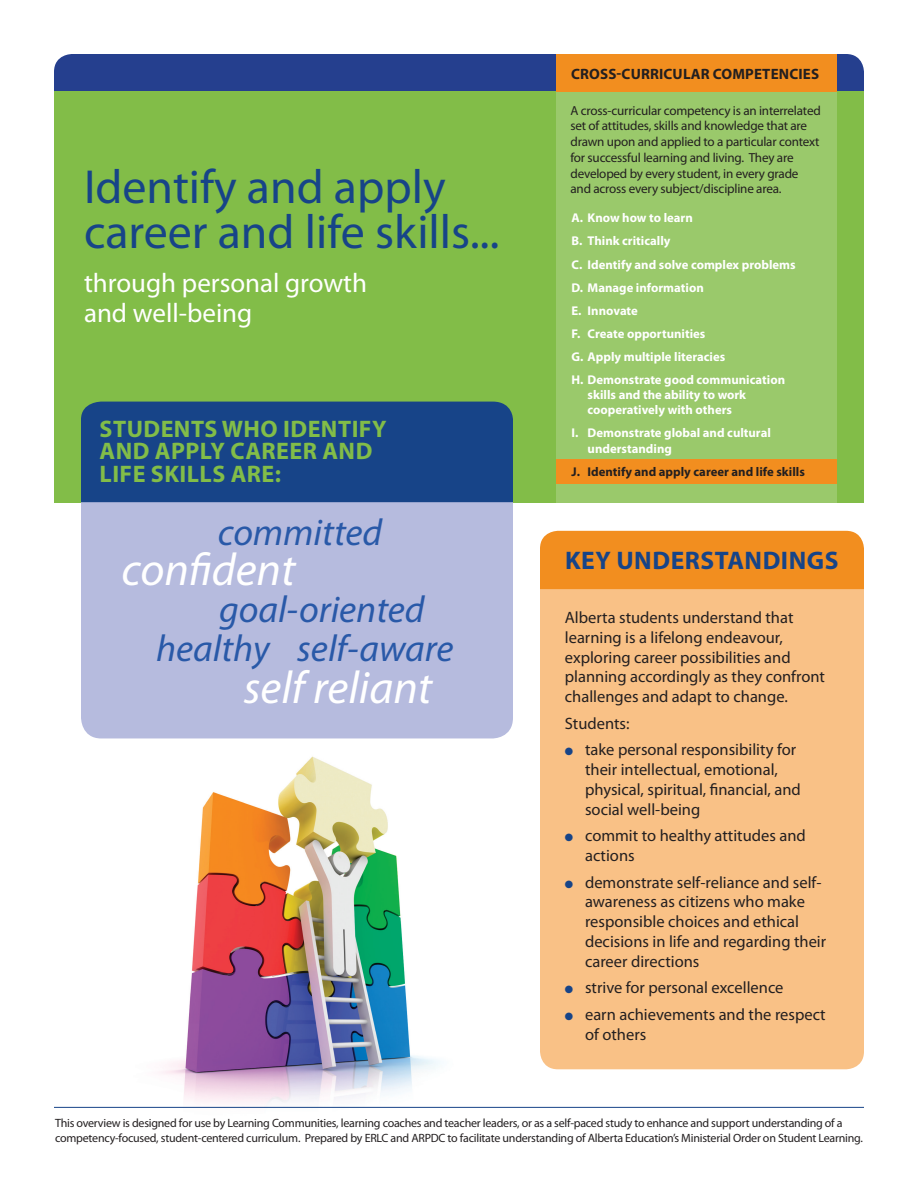
<style>
.page{position:relative;width:918px;height:1188px;background:#fff}
.page>*{position:absolute;margin:0;border:0;box-sizing:border-box;transform-origin:0 0}
.t1{font:48px/45px "Myriad Pro";color:#174488}
.t2{font:italic 45.9px "Myriad Pro";color:#fff}
.t3{font:italic 37.5px "Myriad Pro";color:#2959a8}
.t4{font:27px "Myriad Pro";color:#fff}
.t5{font:700 25.5px "Myriad Pro";letter-spacing:.02em;color:#174488}
.t6{font:700 24px/22.5px "Myriad Pro";letter-spacing:.02em;color:#82bd48}
.t7{font:16.5px/19.8px "Myriad Pro";color:#231f20}
.t8{font:700 15px "Myriad Pro";letter-spacing:.01em;color:#231f20}
.t9{font:13.2px/15.8px "Myriad Pro";letter-spacing:-.015em;color:#231f20}
.t10{font:700 12.75px/15.1px "Myriad Pro";color:#fff}
.t11{font:700 12.75px "Myriad Pro";color:#231f20}
.t12{font:12px/15px "Myriad Pro";letter-spacing:-.02em;color:#231f20}
.s1{color:#174488}
</style>
<div class="page">
<img style="left:111px;top:756px;width:370px;height:351px">
<div style="left:54px;top:54px;width:810px;height:68px;background:#253f8e;border-radius:18px"></div>
<div style="left:54px;top:91px;width:810px;height:411px;background:#82bd48"></div>
<div style="left:81px;top:402px;width:432px;height:100px;background:#174488"></div>
<div style="left:81px;top:502px;width:432px;height:236px;background:#b6bbde"></div>
<div style="left:540px;top:531px;width:324px;height:507px;background:#f28e1f;border-radius:18px"></div>
<div style="left:540px;top:589px;width:324px;height:480px;background:#f9c186"></div>
<div style="left:556px;top:91px;width:281px;height:412px;background:#9ac96b"></div>
<div style="left:556px;top:54px;width:281px;height:37px;background:#f28e1f"></div>
<hr style="left:54px;top:1107px;width:810px;height:1px;background:#174488">
<div style="left:556px;top:460px;width:281px;height:24px;background:#f28e1f"></div>
<p class="t1" style="left:84px;top:164px;width:417px">Identify and apply career and life skills...</p>
<p class="t4" style="left:84px;top:266px;width:285px">through personal growth</p>
<p class="t4" style="left:84px;top:296px;width:170px">and well-being</p>
<p class="t6" style="left:100px;top:417px;width:288px">STUDENTS WHO IDENTIFY<br>AND APPLY CAREER AND<br>LIFE SKILLS ARE:</p>
<p class="t3" style="left:218px;top:509px;width:166px">committed</p>
<p class="t2" style="left:121px;top:542px;width:176px">confident</p>
<p class="t3" style="left:219px;top:586px;width:207px">goal-oriented</p>
<p class="t3" style="left:156px;top:625px;width:299px">healthy self-aware</p>
<p class="t2" style="left:244px;top:659px;width:190px">self reliant</p>
<p class="t8" style="left:571px;top:64px;width:249px">CROSS-CURRICULAR COMPETENCIES</p>
<p class="t9" style="left:570px;top:102px;width:252px">A cross-curricular competency is an interrelated set of attitudes, skills and knowledge that are drawn upon and applied to a particular context for successful learning and living. They are developed by every student, in every grade and across every subject/discipline area.</p>
<p class="t10" style="left:572px;top:210px;width:123px">A. Know how to learn</p>
<p class="t10" style="left:572px;top:233px;width:101px">B. Think critically</p>
<p class="t10" style="left:572px;top:256px;width:226px">C. Identify and solve complex problems</p>
<p class="t10" style="left:572px;top:279px;width:134px">D. Manage information</p>
<p class="t10" style="left:572px;top:302px;width:68px">E. Innovate</p>
<p class="t10" style="left:572px;top:326px;width:135px">F. Create opportunities</p>
<p class="t10" style="left:572px;top:349px;width:155px">G. Apply multiple literacies</p>
<p class="t10" style="left:588px;top:372px;width:199px;text-indent:-16px">H. Demonstrate good communication skills and the ability to work cooperatively with others</p>
<p class="t10" style="left:588px;top:425px;width:185px;text-indent:-16px">I. Demonstrate global and cultural understanding</p>
<p class="t11" style="left:572px;top:463px;width:235px">J. Identify and apply career and life skills</p>
<p class="t5" style="left:565px;top:544px;width:275px">KEY UNDERSTANDINGS</p>
<p class="t7" style="left:565px;top:607px;width:262px">Alberta students understand that learning is a lifelong endeavour, exploring career possibilities and planning accordingly as they confront challenges and adapt to change.</p>
<p class="t7" style="left:565px;top:713px;width:66px">Students:</p>
<p class="t7" style="left:585px;top:740px;width:217px;text-indent:-20px"><span class="s1">●</span> take personal responsibility for their intellectual, emotional, physical, spiritual, financial, and social well-being</p>
<p class="t7" style="left:585px;top:825px;width:222px;text-indent:-20px"><span class="s1">●</span> commit to healthy attitudes and actions</p>
<p class="t7" style="left:585px;top:872px;width:243px;text-indent:-20px"><span class="s1">●</span> demonstrate self-reliance and self&shy;awareness as citizens who make responsible choices and ethical decisions in life and regarding their career directions</p>
<p class="t7" style="left:565px;top:978px;width:220px"><span class="s1">●</span> strive for personal excellence</p>
<p class="t7" style="left:585px;top:1004px;width:242px;text-indent:-20px"><span class="s1">●</span> earn achievements and the respect of others</p>
<p class="t12" style="left:55px;top:1115px;width:809px">This overview is designed for use by Learning Communities, learning coaches and teacher leaders, or as a self-paced study to enhance and support understanding of a competency-focused, student-centered curriculum. Prepared by ERLC and ARPDC to facilitate understanding of Alberta Education’s Ministerial Order on Student Learning.</p>
</div>
